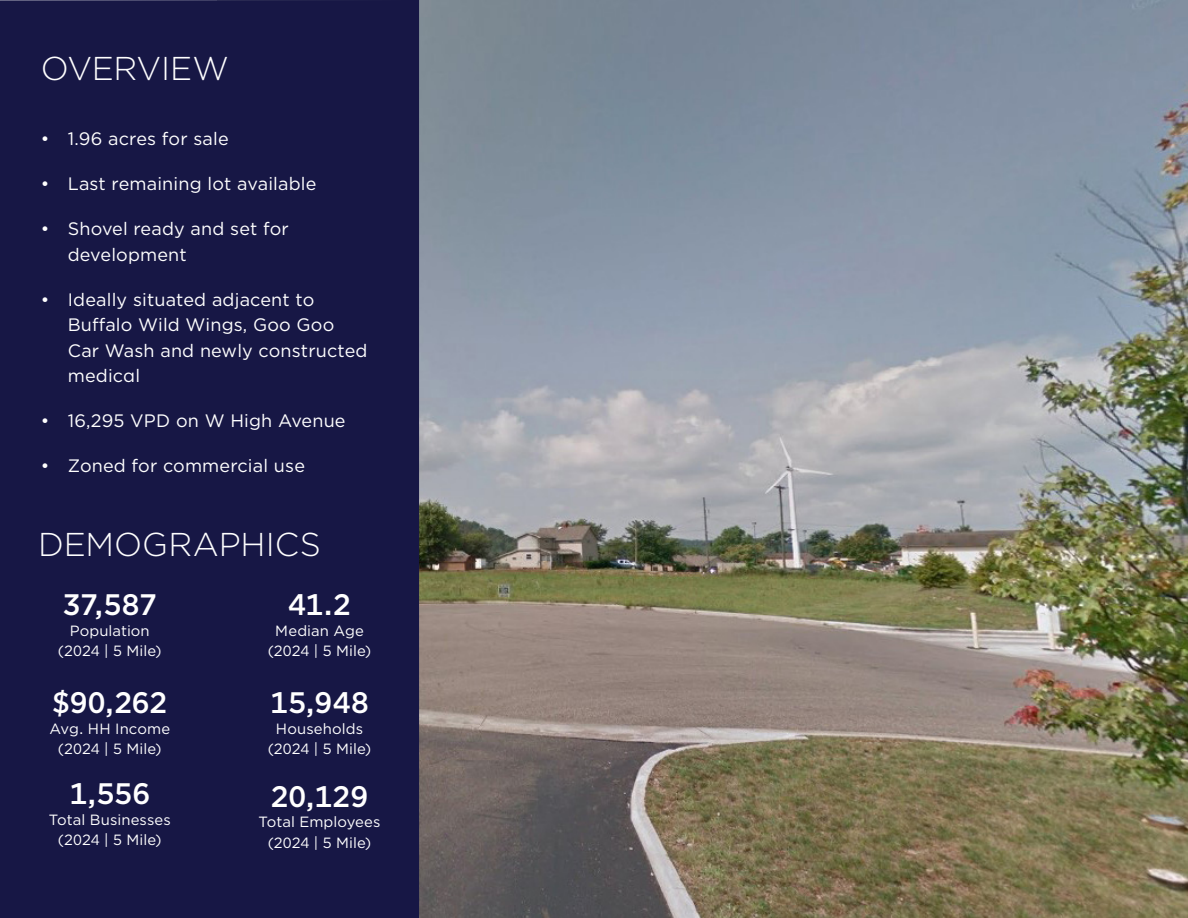
<style>
.page{position:relative;width:1188px;height:918px;background:#fff}
.page>*{position:absolute;margin:0;border:0;box-sizing:border-box;transform-origin:0 0}
.Page_Headline{font:300 33px "Gotham";color:#fff}
.Page_Headline-2{font:500 29.7px "Gotham";color:#fff}
.t1{font:18px/25.5px "Gotham";letter-spacing:.01em;color:#fff}
.Page_Headline-3{font:14.85px "Gotham";letter-spacing:.005em;color:#fff}
</style>
<div class="page">
<img style="left:419px;top:0;width:769px;height:918px">
<div style="left:0;top:0;width:419px;height:918px;background:#171745"></div>
<p class="Page_Headline" style="left:41px;top:48px;width:190px">OVERVIEW</p>
<p class="t1" style="left:41px;top:126px;width:189px">• 1.96 acres for sale</p>
<p class="t1" style="left:41px;top:171px;width:277px">• Last remaining lot available</p>
<p class="t1" style="left:68px;top:216px;width:223px;text-indent:-27px">• Shovel ready and set for development</p>
<p class="t1" style="left:68px;top:286px;width:301px;text-indent:-27px">• Ideally situated adjacent to<br>Buffalo Wild Wings, Goo Goo<br>Car Wash and newly constructed medical</p>
<p class="t1" style="left:41px;top:408px;width:306px">• 16,295 VPD on W High Avenue</p>
<p class="t1" style="left:41px;top:453px;width:266px">• Zoned for commercial use</p>
<p class="Page_Headline" style="left:38px;top:523px;width:284px">DEMOGRAPHICS</p>
<p class="Page_Headline-2" style="left:63px;top:585px;width:96px">37,587</p>
<p class="Page_Headline-3" style="left:70px;top:621px;width:81px">Population</p>
<p class="Page_Headline-3" style="left:58px;top:641px;width:105px">(2024 | 5 Mile)</p>
<p class="Page_Headline-2" style="left:52px;top:683px;width:117px">$90,262</p>
<p class="Page_Headline-3" style="left:49px;top:719px;width:122px">Avg. HH Income</p>
<p class="Page_Headline-3" style="left:58px;top:739px;width:105px">(2024 | 5 Mile)</p>
<p class="Page_Headline-2" style="left:69px;top:775px;width:82px">1,556</p>
<p class="Page_Headline-3" style="left:49px;top:810px;width:123px">Total Businesses</p>
<p class="Page_Headline-3" style="left:58px;top:831px;width:105px">(2024 | 5 Mile)</p>
<p class="Page_Headline-2" style="left:288px;top:585px;width:64px">41.2</p>
<p class="Page_Headline-3" style="left:275px;top:621px;width:90px">Median Age</p>
<p class="Page_Headline-3" style="left:268px;top:641px;width:105px">(2024 | 5 Mile)</p>
<p class="Page_Headline-2" style="left:270px;top:683px;width:100px">15,948</p>
<p class="Page_Headline-3" style="left:276px;top:719px;width:89px">Households</p>
<p class="Page_Headline-3" style="left:268px;top:739px;width:105px">(2024 | 5 Mile)</p>
<p class="Page_Headline-2" style="left:271px;top:777px;width:99px">20,129</p>
<p class="Page_Headline-3" style="left:259px;top:812px;width:124px">Total Employees</p>
<p class="Page_Headline-3" style="left:268px;top:833px;width:105px">(2024 | 5 Mile)</p>
</div>
